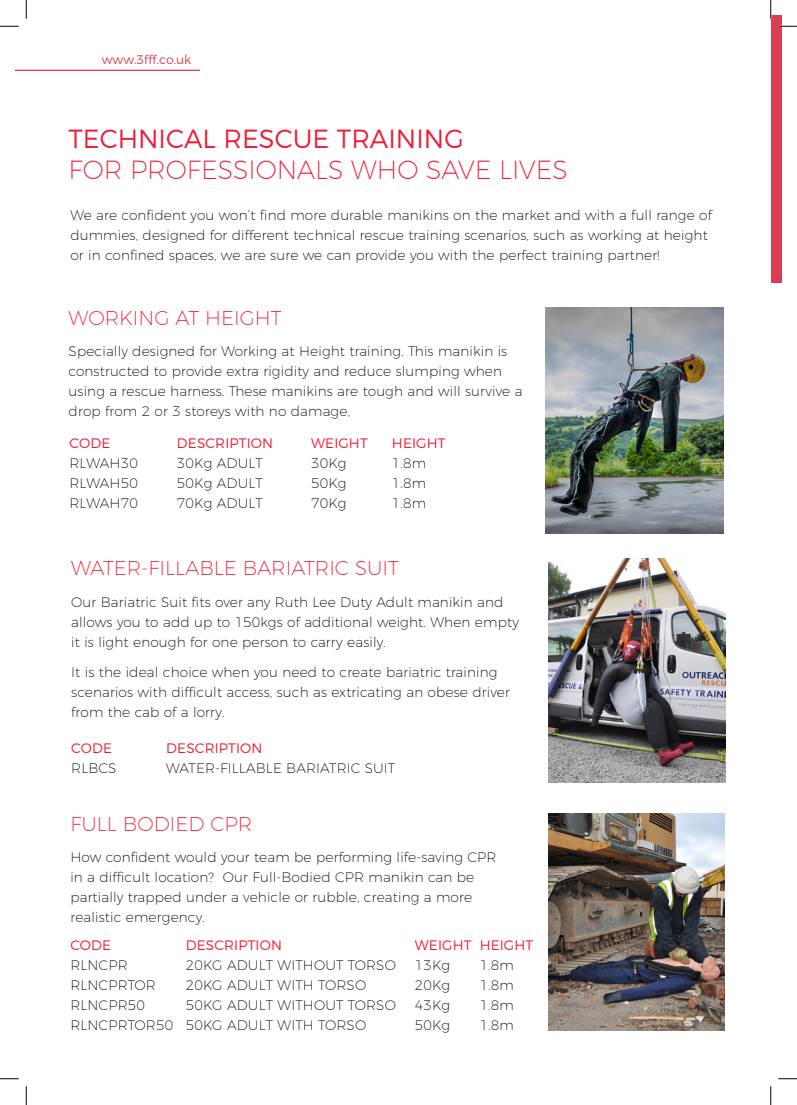
<style>
.page{position:relative;width:797px;height:1105px;background:#fff}
.page>*{position:absolute;margin:0;border:0;box-sizing:border-box;transform-origin:0 0}
.t1{font:200 26.25px "Montserrat";color:#ed1b34}
.t2{font:300 26.25px "Montserrat";color:#ed1b34}
.t3{font:200 20px "Montserrat";color:#ed1b34}
.t4{font:200 13.75px/20px "Montserrat";letter-spacing:.01em;color:#000}
.t5{font:300 13.75px "Montserrat";letter-spacing:.01em;color:#ed1b34}
.t6{font:300 12.5px "Montserrat";color:#da3e52}
</style>
<div class="page">
<div style="left:770px;top:16px;width:11px;height:267px;background:#da3e52"></div>
<img style="left:549px;top:813px;width:175px;height:217px">
<img style="left:546px;top:307px;width:177px;height:226px">
<img style="left:548px;top:558px;width:177px;height:225px">
<hr style="left:16px;top:70px;width:184px;height:1px;background:#da3e52">
<svg style="left:0;top:25px;width:19px;height:2px"></svg>
<svg style="left:778px;top:25px;width:19px;height:2px"></svg>
<svg style="left:0;top:1078px;width:19px;height:1px"></svg>
<svg style="left:778px;top:1078px;width:19px;height:1px"></svg>
<svg style="left:25px;top:0;width:2px;height:19px"></svg>
<svg style="left:25px;top:1086px;width:2px;height:19px"></svg>
<svg style="left:770px;top:0;width:1px;height:19px"></svg>
<svg style="left:770px;top:1086px;width:1px;height:19px"></svg>
<p class="t6" style="left:102px;top:50px;width:91px">www.3fff.co.uk</p>
<p class="t2" style="left:69px;top:118px;width:396px">TECHNICAL RESCUE TRAINING</p>
<p class="t1" style="left:69px;top:150px;width:500px">FOR PROFESSIONALS WHO SAVE LIVES</p>
<p class="t4" style="left:70px;top:204px;width:643px">We are confident you won’t find more durable manikins on the market and with a full range of dummies, designed for different technical rescue training scenarios, such as working at height or in confined spaces, we are sure we can provide you with the perfect training partner!</p>
<p class="t3" style="left:69px;top:302px;width:214px">WORKING AT HEIGHT</p>
<p class="t4" style="left:69px;top:340px;width:455px">Specially designed for Working at Height training. This manikin is constructed to provide extra rigidity and reduce slumping when using a rescue harness. These manikins are tough and will survive a drop from 2 or 3 storeys with no damage,</p>
<p class="t5" style="left:69px;top:432px;width:42px">CODE</p>
<p class="t4" style="left:69px;top:452px;width:70px">RLWAH30</p>
<p class="t4" style="left:69px;top:472px;width:70px">RLWAH50</p>
<p class="t4" style="left:69px;top:492px;width:70px">RLWAH70</p>
<p class="t5" style="left:177px;top:432px;width:98px">DESCRIPTION</p>
<p class="t4" style="left:177px;top:452px;width:87px">30Kg ADULT</p>
<p class="t4" style="left:177px;top:472px;width:87px">50Kg ADULT</p>
<p class="t4" style="left:177px;top:492px;width:87px">70Kg ADULT</p>
<p class="t5" style="left:311px;top:432px;width:58px">WEIGHT</p>
<p class="t4" style="left:311px;top:452px;width:37px">30Kg</p>
<p class="t4" style="left:311px;top:472px;width:37px">50Kg</p>
<p class="t4" style="left:311px;top:492px;width:37px">70Kg</p>
<p class="t5" style="left:392px;top:432px;width:55px">HEIGHT</p>
<p class="t4" style="left:392px;top:452px;width:36px">1.8m</p>
<p class="t4" style="left:392px;top:472px;width:36px">1.8m</p>
<p class="t4" style="left:392px;top:492px;width:36px">1.8m</p>
<p class="t3" style="left:71px;top:553px;width:329px">WATER-FILLABLE BARIATRIC SUIT</p>
<p class="t4" style="left:71px;top:590px;width:449px">Our Bariatric Suit fits over any Ruth Lee Duty Adult manikin and allows you to add up to 150kgs of additional weight. When empty it is light enough for one person to carry easily.</p>
<p class="t4" style="left:71px;top:661px;width:440px">It is the ideal choice when you need to create bariatric training scenarios with difficult access, such as extricating an obese driver from the cab of a lorry.</p>
<p class="t5" style="left:71px;top:737px;width:42px">CODE</p>
<p class="t4" style="left:71px;top:757px;width:47px">RLBCS</p>
<p class="t5" style="left:166px;top:737px;width:98px">DESCRIPTION</p>
<p class="t4" style="left:166px;top:757px;width:230px">WATER-FILLABLE BARIATRIC SUIT</p>
<p class="t3" style="left:70px;top:808px;width:183px">FULL BODIED CPR</p>
<p class="t4" style="left:70px;top:846px;width:427px">How confident would your team be performing life-saving CPR in a difficult location? Our Full-Bodied CPR manikin can be partially trapped under a vehicle or rubble, creating a more realistic emergency.</p>
<p class="t5" style="left:70px;top:934px;width:42px">CODE</p>
<p class="t4" style="left:70px;top:954px;width:59px">RLNCPR</p>
<p class="t4" style="left:70px;top:974px;width:87px">RLNCPRTOR</p>
<p class="t4" style="left:70px;top:994px;width:76px">RLNCPR50</p>
<p class="t4" style="left:70px;top:1014px;width:104px">RLNCPRTOR50</p>
<p class="t5" style="left:186px;top:934px;width:98px">DESCRIPTION</p>
<p class="t4" style="left:186px;top:954px;width:212px">20KG ADULT WITHOUT TORSO</p>
<p class="t4" style="left:186px;top:974px;width:182px">20KG ADULT WITH TORSO</p>
<p class="t4" style="left:186px;top:994px;width:212px">50KG ADULT WITHOUT TORSO</p>
<p class="t4" style="left:186px;top:1014px;width:182px">50KG ADULT WITH TORSO</p>
<p class="t5" style="left:415px;top:934px;width:58px">WEIGHT</p>
<p class="t4" style="left:415px;top:954px;width:37px">13Kg</p>
<p class="t4" style="left:415px;top:974px;width:37px">20Kg</p>
<p class="t4" style="left:415px;top:994px;width:37px">43Kg</p>
<p class="t4" style="left:415px;top:1014px;width:37px">50Kg</p>
<p class="t5" style="left:479px;top:934px;width:55px">HEIGHT</p>
<p class="t4" style="left:479px;top:954px;width:36px">1.8m</p>
<p class="t4" style="left:479px;top:974px;width:36px">1.8m</p>
<p class="t4" style="left:479px;top:994px;width:36px">1.8m</p>
<p class="t4" style="left:479px;top:1014px;width:36px">1.8m</p>
</div>
